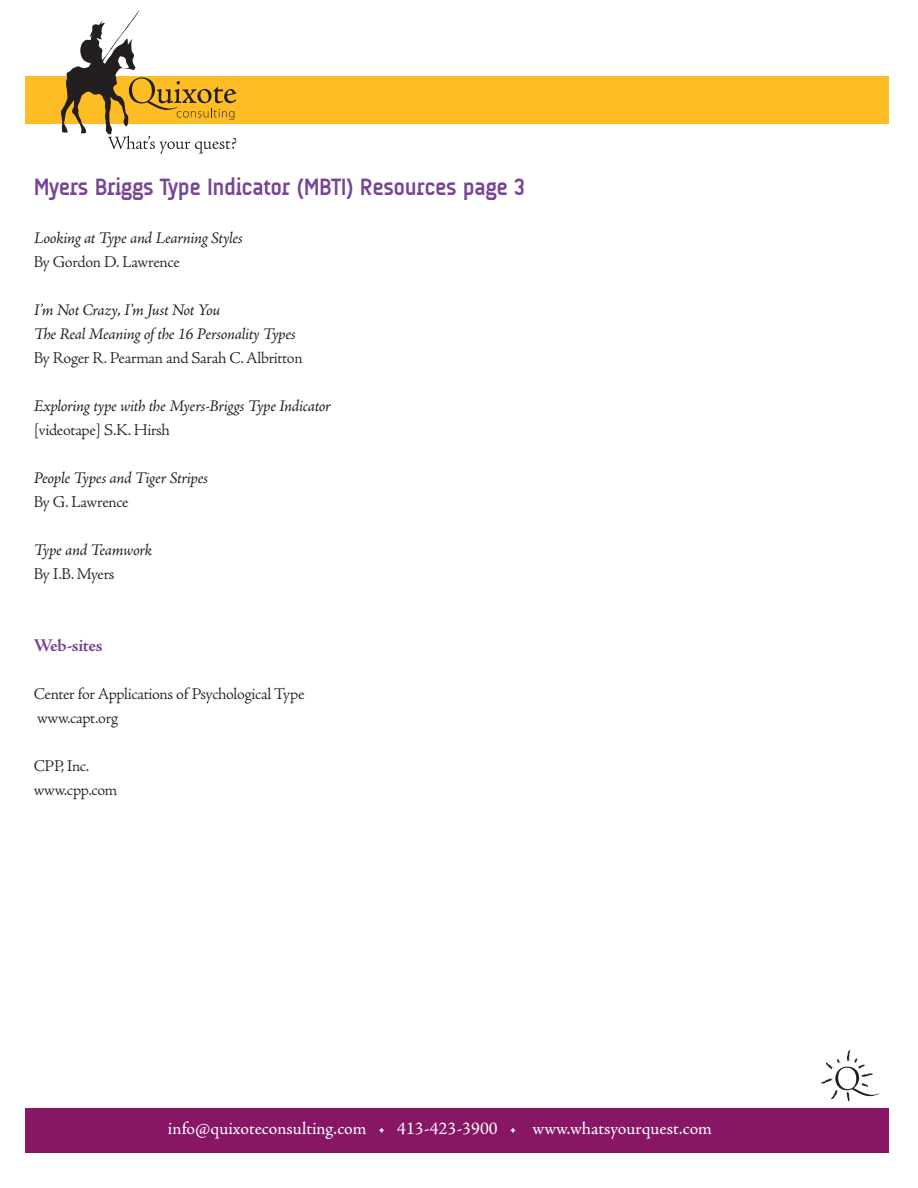
<style>
.page{position:relative;width:918px;height:1188px;background:#fff}
.page>*{position:absolute;margin:0;border:0;box-sizing:border-box;transform-origin:0 0}
.t1{font:700 24px "A Udimat";letter-spacing:-.015em;color:#774497}
.t2{font:18px "Adobe Jenson Pro";color:#fff}
.t3{font:700 18px "Adobe Jenson Pro";letter-spacing:-.02em;color:#774497}
.t4{font:italic 16.5px/24px "Adobe Jenson Pro";letter-spacing:-.02em;color:#231f20}
.t5{font:300 16.5px/24px "Adobe Jenson Pro";letter-spacing:-.02em;color:#231f20}
</style>
<div class="page">
<div style="left:25px;top:76px;width:864px;height:47px;background:#fdbe25"></div>
<svg style="left:61px;top:9px;width:175px;height:145px"></svg>
<div style="left:25px;top:1108px;width:864px;height:44px;background:#871765"></div>
<svg style="left:821px;top:1050px;width:58px;height:51px"></svg>
<h1 class="t1" style="left:34px;top:173px;width:493px">Myers Briggs Type Indicator (MBTI) Resources page 3</h1>
<p class="t4" style="left:34px;top:227px;width:211px">Looking at Type and Learning Styles</p>
<p class="t5" style="left:34px;top:250px;width:147px">By Gordon D. Lawrence</p>
<p class="t4" style="left:34px;top:299px;width:264px">I’m Not Crazy, I’m Just Not You<br>The Real Meaning of the 16 Personality Types</p>
<p class="t5" style="left:34px;top:346px;width:270px">By Roger R. Pearman and Sarah C. Albritton</p>
<p class="t4" style="left:34px;top:395px;width:299px">Exploring type with the Myers-Briggs Type Indicator</p>
<p class="t5" style="left:34px;top:418px;width:138px">[videotape] S.K. Hirsh</p>
<p class="t4" style="left:34px;top:467px;width:176px">People Types and Tiger Stripes</p>
<p class="t5" style="left:34px;top:490px;width:96px">By G. Lawrence</p>
<p class="t4" style="left:34px;top:539px;width:120px">Type and Teamwork</p>
<p class="t5" style="left:34px;top:562px;width:82px">By I.B. Myers</p>
<p class="t3" style="left:34px;top:635px;width:70px">Web-sites</p>
<p class="t5" style="left:34px;top:682px;width:272px">Center for Applications of Psychological Type www.capt.org</p>
<p class="t5" style="left:34px;top:754px;width:85px">CPP, Inc. www.cpp.com</p>
<p class="t2" style="left:168px;top:1118px;width:546px">info@quixoteconsulting.com • 413-423-3900 • www.whatsyourquest.com</p>
</div>
